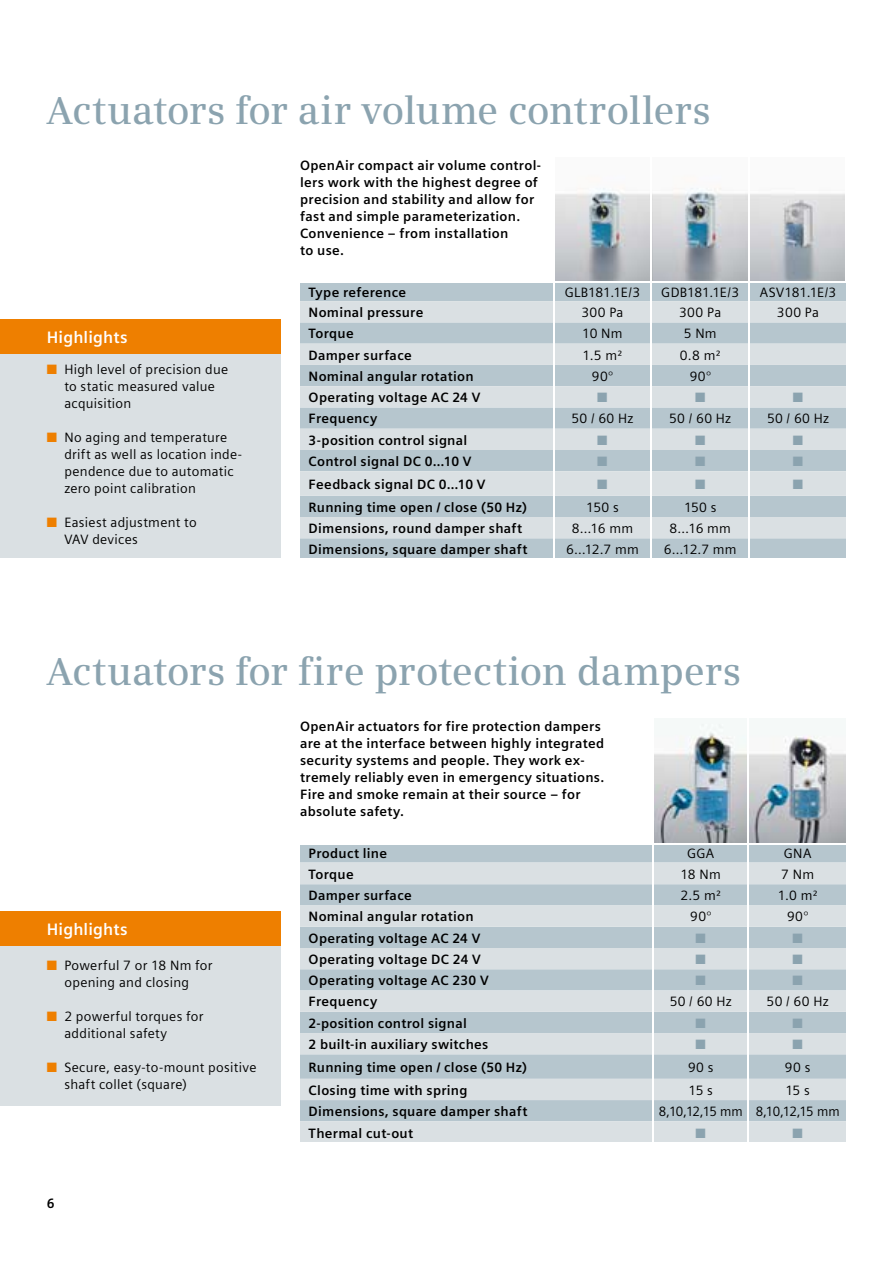
<style>
.page{position:relative;width:893px;height:1263px;background:#fff}
.page>*{position:absolute;margin:0;border:0;box-sizing:border-box;transform-origin:0 0}
.t1{font:600 39px "Siemens Serif OT";letter-spacing:-.005em;color:#8ba3af}
.t2{font:700 16.5px "Siemens Sans OT";letter-spacing:.005em;color:#fff}
.t3{font:700 13.5px/17px "Siemens Sans OT";letter-spacing:.02em;color:#000}
.t4{font:13.5px/17px "Siemens Sans OT";letter-spacing:.02em;color:#000}
.t5{font:13.5px "Zapf Dingbats";color:#8ba3af}
.t6{font:13.5px "Siemens Sans OT";letter-spacing:-.05em;color:#000;scale:.96 1}
.t7{font:13.5px "Siemens Sans OT";letter-spacing:-.005em;color:#000}
.t8{font:13.5px "Siemens Sans OT";color:#000}
.s1{color:#ee7f00}
</style>
<div class="page">
<img style="left:555px;top:187px;width:290px;height:94px">
<div style="left:0;top:911px;width:281px;height:195px;background:#dae0e3"></div>
<div style="left:0;top:911px;width:281px;height:34px;background:#ee7f00"></div>
<div style="left:0;top:320px;width:281px;height:238px;background:#dae0e3"></div>
<div style="left:0;top:320px;width:281px;height:34px;background:#ee7f00"></div>
<img style="left:654px;top:723px;width:192px;height:120px">
<div style="left:300px;top:283px;width:546px;height:275px;background:#b6c6ce"></div>
<svg style="left:300px;top:301px;width:546px;height:237px;background:#cad4d9"></svg>
<svg style="left:748px;top:283px;width:2px;height:18px"></svg>
<hr style="left:748px;top:301px;width:2px;height:21px;background:#fff">
<hr style="left:748px;top:322px;width:2px;height:22px;background:#fff">
<hr style="left:748px;top:344px;width:2px;height:21px;background:#fff">
<hr style="left:748px;top:365px;width:2px;height:21px;background:#fff">
<hr style="left:748px;top:386px;width:2px;height:21px;background:#fff">
<hr style="left:748px;top:407px;width:2px;height:22px;background:#fff">
<hr style="left:748px;top:429px;width:2px;height:21px;background:#fff">
<hr style="left:748px;top:450px;width:2px;height:21px;background:#fff">
<hr style="left:748px;top:471px;width:2px;height:25px;background:#fff">
<hr style="left:748px;top:496px;width:2px;height:21px;background:#fff">
<hr style="left:748px;top:517px;width:2px;height:21px;background:#fff">
<svg style="left:553px;top:283px;width:1px;height:275px"></svg>
<svg style="left:651px;top:283px;width:1px;height:275px"></svg>
<hr style="left:748px;top:538px;width:2px;height:20px;background:#fff">
<hr style="left:651px;top:156px;width:1px;height:125px;background:#fff">
<hr style="left:748px;top:156px;width:2px;height:125px;background:#fff">
<div style="left:300px;top:845px;width:546px;height:17px;background:#b6c6ce"></div>
<svg style="left:300px;top:862px;width:546px;height:280px;background:#c9d4d9"></svg>
<svg style="left:652px;top:845px;width:2px;height:17px"></svg>
<hr style="left:652px;top:862px;width:2px;height:22px;background:#fff">
<hr style="left:652px;top:884px;width:2px;height:21px;background:#fff">
<hr style="left:652px;top:905px;width:2px;height:22px;background:#fff">
<hr style="left:652px;top:927px;width:2px;height:21px;background:#fff">
<hr style="left:652px;top:948px;width:2px;height:21px;background:#fff">
<hr style="left:652px;top:969px;width:2px;height:21px;background:#fff">
<hr style="left:652px;top:990px;width:2px;height:22px;background:#fff">
<hr style="left:652px;top:1012px;width:2px;height:21px;background:#fff">
<hr style="left:652px;top:1033px;width:2px;height:21px;background:#fff">
<hr style="left:652px;top:1054px;width:2px;height:25px;background:#fff">
<hr style="left:652px;top:1079px;width:2px;height:21px;background:#fff">
<hr style="left:652px;top:1100px;width:2px;height:21px;background:#fff">
<hr style="left:652px;top:1121px;width:2px;height:22px;background:#fff">
<svg style="left:748px;top:845px;width:1px;height:297px"></svg>
<hr style="left:748px;top:717px;width:1px;height:126px;background:#fff">
<h1 class="t1" style="left:47px;top:87px;width:666px">Actuators for air volume controllers</h1>
<p class="t2" style="left:47px;top:328px;width:82px">Highlights</p>
<p class="t4" style="left:64px;top:361px;width:165px;text-indent:-18px"><span class="s1">■</span> High level of precision due to static measured value acquisition</p>
<p class="t4" style="left:64px;top:429px;width:179px;text-indent:-18px"><span class="s1">■</span> No aging and temperature drift as well as location inde&shy;pendence due to automatic zero point calibration</p>
<p class="t4" style="left:64px;top:514px;width:134px;text-indent:-18px"><span class="s1">■</span> Easiest adjustment to<br>VAV devices</p>
<p class="t3" style="left:300px;top:157px;width:243px">OpenAir compact air volume control&shy;lers work with the highest degree of precision and stability and allow for fast and simple parameterization.<br>Convenience – from installation<br>to use.</p>
<p class="t3" style="left:309px;top:284px;width:99px">Type reference</p>
<p class="t7" style="left:565px;top:285px;width:77px">GLB181.1E/3</p>
<p class="t7" style="left:661px;top:285px;width:79px">GDB181.1E/3</p>
<p class="t8" style="left:760px;top:285px;width:78px">ASV181.1E/3</p>
<p class="t3" style="left:309px;top:304px;width:116px">Nominal pressure</p>
<p class="t4" style="left:581px;top:304px;width:44px">300 Pa</p>
<p class="t4" style="left:679px;top:304px;width:44px">300 Pa</p>
<p class="t4" style="left:777px;top:304px;width:44px">300 Pa</p>
<p class="t3" style="left:309px;top:325px;width:46px">Torque</p>
<p class="t4" style="left:582px;top:325px;width:42px">10 Nm</p>
<p class="t4" style="left:684px;top:325px;width:34px">5 Nm</p>
<p class="t3" style="left:309px;top:346px;width:105px">Damper surface</p>
<p class="t4" style="left:582px;top:346px;width:41px">1.5 m2</p>
<p class="t4" style="left:680px;top:346px;width:42px">0.8 m2</p>
<p class="t3" style="left:309px;top:368px;width:166px">Nominal angular rotation</p>
<p class="t4" style="left:592px;top:368px;width:23px">90°</p>
<p class="t4" style="left:690px;top:368px;width:23px">90°</p>
<p class="t3" style="left:309px;top:389px;width:173px">Operating voltage AC 24 V</p>
<p class="t5" style="left:597px;top:391px;width:12px">■</p>
<p class="t5" style="left:695px;top:391px;width:12px">■</p>
<p class="t5" style="left:793px;top:391px;width:12px">■</p>
<p class="t3" style="left:309px;top:410px;width:70px">Frequency</p>
<p class="t4" style="left:571px;top:410px;width:64px">50 / 60 Hz</p>
<p class="t4" style="left:669px;top:410px;width:64px">50 / 60 Hz</p>
<p class="t4" style="left:767px;top:410px;width:64px">50 / 60 Hz</p>
<p class="t3" style="left:309px;top:431px;width:160px">3-position control signal</p>
<p class="t5" style="left:597px;top:434px;width:12px">■</p>
<p class="t5" style="left:695px;top:434px;width:12px">■</p>
<p class="t5" style="left:793px;top:434px;width:12px">■</p>
<p class="t3" style="left:309px;top:453px;width:164px">Control signal DC 0…10 V</p>
<p class="t5" style="left:597px;top:455px;width:12px">■</p>
<p class="t5" style="left:695px;top:455px;width:12px">■</p>
<p class="t5" style="left:793px;top:455px;width:12px">■</p>
<p class="t3" style="left:309px;top:476px;width:178px">Feedback signal DC 0…10 V</p>
<p class="t5" style="left:597px;top:478px;width:12px">■</p>
<p class="t5" style="left:695px;top:478px;width:12px">■</p>
<p class="t5" style="left:793px;top:478px;width:12px">■</p>
<p class="t3" style="left:309px;top:498px;width:220px">Running time open / close (50 Hz)</p>
<p class="t4" style="left:586px;top:498px;width:34px">150 s</p>
<p class="t4" style="left:684px;top:498px;width:34px">150 s</p>
<p class="t3" style="left:309px;top:520px;width:215px">Dimensions, round damper shaft</p>
<p class="t4" style="left:572px;top:520px;width:63px">8…16 mm</p>
<p class="t4" style="left:670px;top:520px;width:63px">8…16 mm</p>
<p class="t3" style="left:309px;top:541px;width:220px">Dimensions, square damper shaft</p>
<p class="t4" style="left:566px;top:541px;width:74px">6…12.7 mm</p>
<p class="t4" style="left:664px;top:541px;width:74px">6…12.7 mm</p>
<h1 class="t1" style="left:47px;top:649px;width:696px">Actuators for fire protection dampers</h1>
<p class="t2" style="left:47px;top:920px;width:82px">Highlights</p>
<p class="t4" style="left:47px;top:956px;width:167px;text-align:center"><span class="s1">■</span> Powerful 7 or 18 Nm for opening and closing</p>
<p class="t4" style="left:64px;top:1007px;width:141px;text-indent:-18px"><span class="s1">■</span> 2 powerful torques for addi tional safety</p>
<p class="t4" style="left:64px;top:1058px;width:194px;text-indent:-18px"><span class="s1">■</span> Secure, easy-to-mount positive shaft collet (square)</p>
<p class="t3" style="left:47px;top:1194px;width:9px">6</p>
<p class="t3" style="left:300px;top:718px;width:306px">OpenAir actuators for fire protection dampers are at the interface between highly integrated security systems and people. They work ex&shy;tremely reliably even in emergency situations.<br>Fire and smoke remain at their source – for absolute safety.</p>
<p class="t3" style="left:309px;top:845px;width:80px">Product line</p>
<p class="t4" style="left:687px;top:845px;width:29px">GGA</p>
<p class="t4" style="left:784px;top:845px;width:29px">GNA</p>
<p class="t3" style="left:309px;top:865px;width:46px">Torque</p>
<p class="t4" style="left:681px;top:865px;width:42px">18 Nm</p>
<p class="t4" style="left:781px;top:865px;width:34px">7 Nm</p>
<p class="t3" style="left:309px;top:887px;width:105px">Damper surface</p>
<p class="t4" style="left:680px;top:887px;width:42px">2.5 m2</p>
<p class="t4" style="left:778px;top:887px;width:41px">1.0 m2</p>
<p class="t3" style="left:309px;top:908px;width:166px">Nominal angular rotation</p>
<p class="t4" style="left:690px;top:908px;width:23px">90°</p>
<p class="t4" style="left:787px;top:908px;width:23px">90°</p>
<p class="t3" style="left:309px;top:929px;width:173px">Operating voltage AC 24 V</p>
<p class="t5" style="left:696px;top:932px;width:12px">■</p>
<p class="t5" style="left:792px;top:932px;width:12px">■</p>
<p class="t3" style="left:309px;top:951px;width:174px">Operating voltage DC 24 V</p>
<p class="t5" style="left:696px;top:953px;width:12px">■</p>
<p class="t5" style="left:792px;top:953px;width:12px">■</p>
<p class="t3" style="left:309px;top:972px;width:182px">Operating voltage AC 230 V</p>
<p class="t5" style="left:696px;top:974px;width:12px">■</p>
<p class="t5" style="left:792px;top:974px;width:12px">■</p>
<p class="t3" style="left:309px;top:993px;width:70px">Frequency</p>
<p class="t4" style="left:670px;top:993px;width:64px">50 / 60 Hz</p>
<p class="t4" style="left:767px;top:993px;width:64px">50 / 60 Hz</p>
<p class="t3" style="left:309px;top:1014px;width:160px">2-position control signal</p>
<p class="t5" style="left:696px;top:1017px;width:12px">■</p>
<p class="t5" style="left:792px;top:1017px;width:12px">■</p>
<p class="t3" style="left:309px;top:1036px;width:181px">2 built-in auxiliary switches</p>
<p class="t5" style="left:696px;top:1038px;width:12px">■</p>
<p class="t5" style="left:792px;top:1038px;width:12px">■</p>
<p class="t3" style="left:309px;top:1059px;width:220px">Running time open / close (50 Hz)</p>
<p class="t4" style="left:688px;top:1059px;width:27px">90 s</p>
<p class="t4" style="left:785px;top:1059px;width:27px">90 s</p>
<p class="t3" style="left:309px;top:1081px;width:160px">Closing time with spring</p>
<p class="t4" style="left:688px;top:1081px;width:26px">15 s</p>
<p class="t4" style="left:785px;top:1081px;width:26px">15 s</p>
<p class="t3" style="left:309px;top:1103px;width:220px">Dimensions, square damper shaft</p>
<p class="t6" style="left:659px;top:1104px;width:190px">8,10,12,15 mm 8,10,12,15 mm</p>
<p class="t3" style="left:309px;top:1125px;width:106px">Thermal cut-out</p>
<p class="t5" style="left:696px;top:1127px;width:12px">■</p>
<p class="t5" style="left:792px;top:1127px;width:12px">■</p>
</div>
